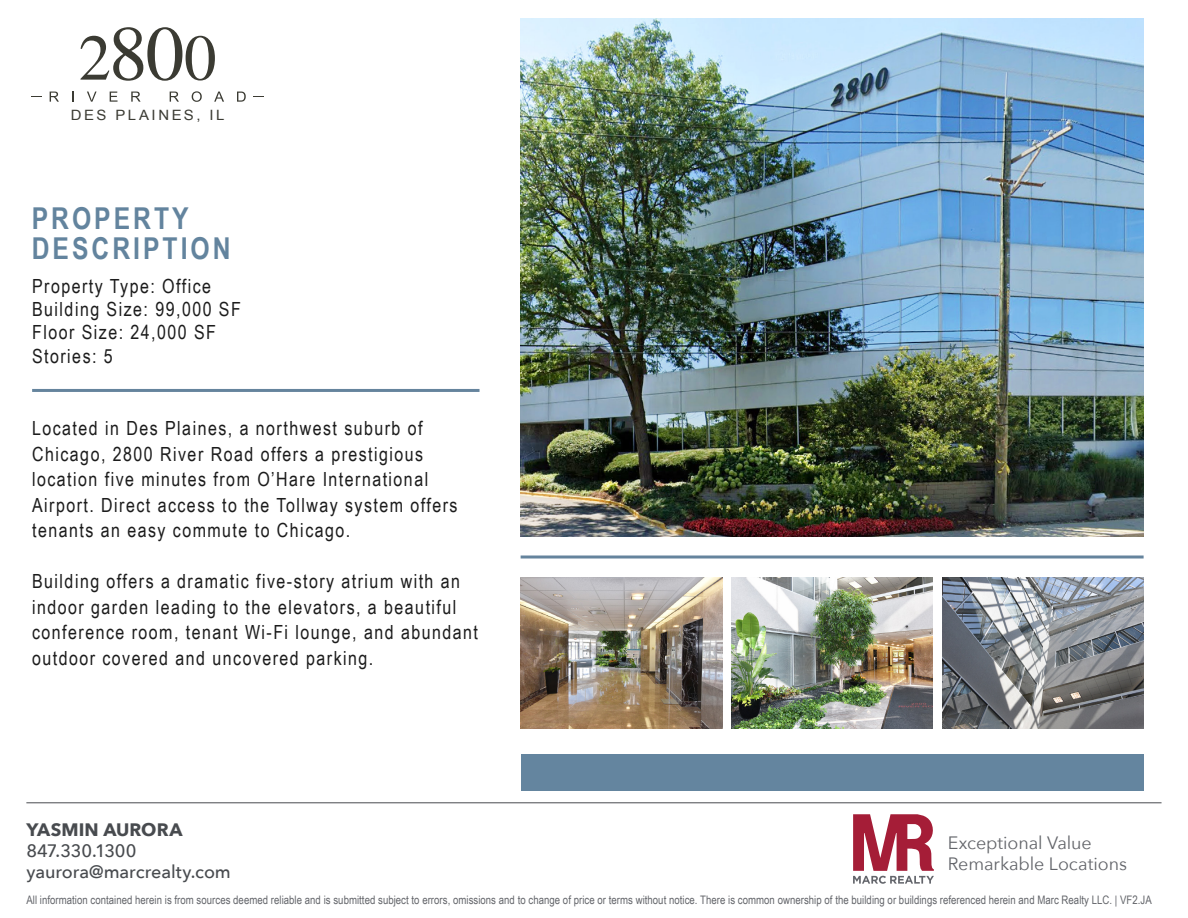
<style>
.page{position:relative;width:1188px;height:918px;background:#fff}
.page>*{position:absolute;margin:0;border:0;box-sizing:border-box;transform-origin:0 0}
.t1{font:64.95px "STIX General";color:#3b3b33}
.t2{font:700 30.15px/30.2px "Arial Narrow";letter-spacing:.1em;color:#63849e}
.t3{font:19.5px/25.5px "Arial Narrow";letter-spacing:.075em;color:#1c1c1c}
.t4{font:500 18px/21px "Avenir Next";letter-spacing:-.005em;color:#484b4f}
.t5{font:700 18px "Avenir Next";letter-spacing:.005em;color:#484b4f}
.t6{font:17.85px/20.5px "Avenir Next";letter-spacing:-.005em;color:#63656a}
.t7{font:14.25px "Arial";letter-spacing:.17em;color:#3b3b33;scale:1.05 1}
.t8{font:11.7px "Arial Narrow";letter-spacing:.005em;color:#63656a}
.s1{font-size:77.55px}
</style>
<div class="page">
<hr style="left:26px;top:802px;width:1136px;height:1px;background:#484b4f">
<svg style="left:853px;top:814px;width:81px;height:70px"></svg>
<svg style="left:50px;top:92px;width:9px;height:10px"></svg>
<svg style="left:72px;top:92px;width:2px;height:10px"></svg>
<svg style="left:87px;top:92px;width:10px;height:10px"></svg>
<svg style="left:110px;top:92px;width:8px;height:10px"></svg>
<svg style="left:131px;top:92px;width:10px;height:10px"></svg>
<svg style="left:170px;top:92px;width:9px;height:10px"></svg>
<svg style="left:192px;top:91px;width:10px;height:11px"></svg>
<svg style="left:214px;top:92px;width:10px;height:10px"></svg>
<svg style="left:237px;top:92px;width:9px;height:10px"></svg>
<div style="left:521px;top:754px;width:623px;height:36px;background:#64859f"></div>
<img style="left:521px;top:18px;width:623px;height:519px">
<img style="left:521px;top:577px;width:201px;height:151px">
<img style="left:731px;top:577px;width:202px;height:151px">
<img style="left:942px;top:577px;width:202px;height:151px">
<hr style="left:521px;top:556px;width:623px;height:3px;background:#65849d">
<hr style="left:32px;top:389px;width:448px;height:3px;background:#65849d">
<h1 class="t1" style="left:79px;top:13px;width:139px">2<span class="s1">80</span>0</h1>
<p class="t7" style="left:71px;top:105px;width:148px">DES PLAINES, IL</p>
<h2 class="t2" style="left:32px;top:201px;width:200px">PROPERTY<br>DESCRIPTION</h2>
<p class="t3" style="left:32px;top:273px;width:210px;line-height:23.4px">Property Type: Office<br>Building Size: 99,000 SF<br>Floor Size: 24,000 SF<br>Stories: 5</p>
<p class="t3" style="left:32px;top:415px;width:427px">Located in Des Plaines, a northwest suburb of Chicago, 2800 River Road offers a prestigious location five minutes from O’Hare International Airport. Direct access to the Tollway system offers tenants an easy commute to Chicago.</p>
<p class="t3" style="left:32px;top:568px;width:447px">Building offers a dramatic five-story atrium with an indoor garden leading to the elevators, a beautiful conference room, tenant Wi-Fi lounge, and abundant outdoor covered and uncovered parking.</p>
<p class="t5" style="left:26px;top:814px;width:158px">YASMIN AURORA</p>
<p class="t4" style="left:26px;top:840px;width:206px">847.330.1300 yaurora@marcrealty.com</p>
<p class="t6" style="left:948px;top:832px;width:181px">Exceptional Value<br>Remarkable Locations</p>
<p class="t8" style="left:26px;top:892px;width:1127px">All information contained herein is from sources deemed reliable and is submitted subject to errors, omissions and to change of price or terms without notice. There is common ownership of the building or buildings referenced herein and Marc Realty LLC. | VF2.JA</p>
</div>
